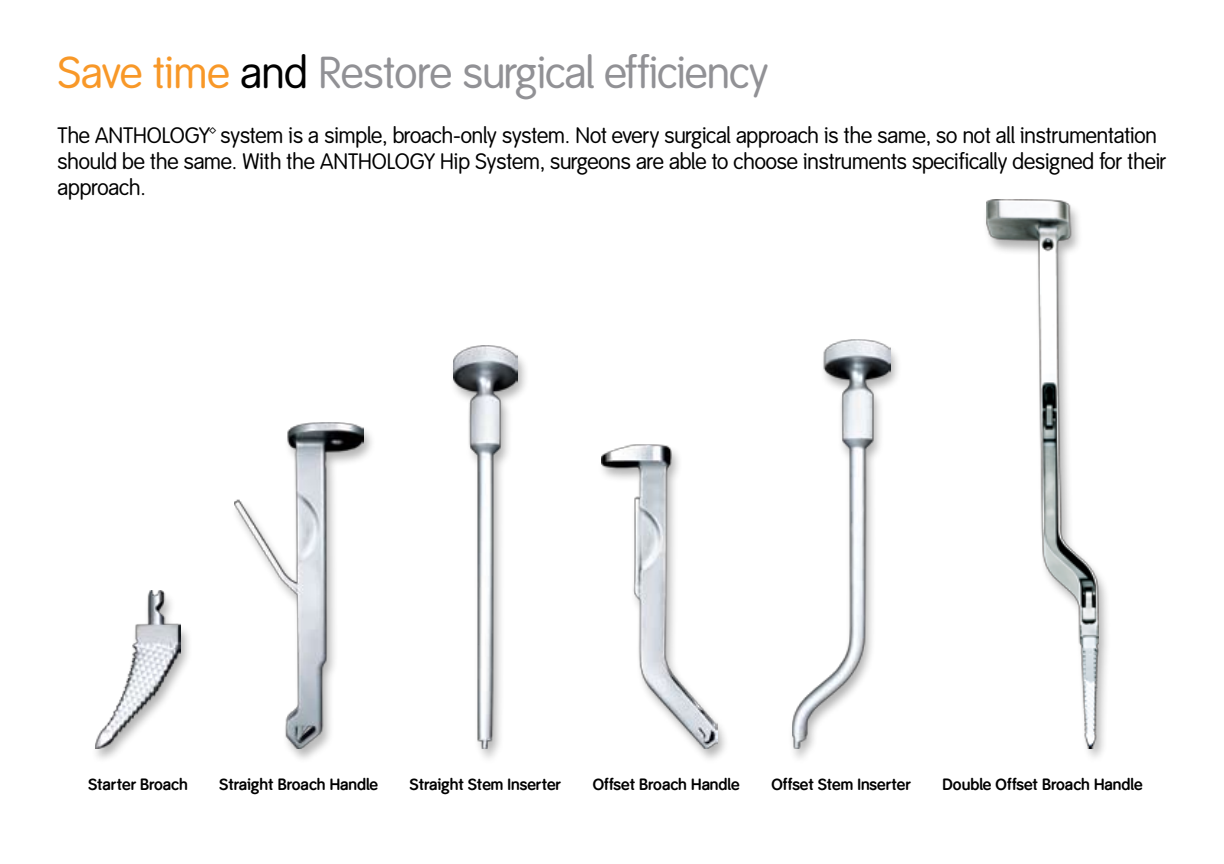
<style>
.page{position:relative;width:1224px;height:864px;background:#fff}
.page>*{position:absolute;margin:0;border:0;box-sizing:border-box;transform-origin:0 0}
.t1{font:44px "Smith&Nephew";letter-spacing:-.01em;color:#919195}
.t2{font:22px/26px "Smith&Nephew";letter-spacing:-.005em;color:#000}
.t3{font:700 16px "Smith&Nephew";color:#000}
.s1{color:#f89828}
.s2{color:#000}
</style>
<div class="page">
<div style="left:90px;top:590px;width:111px;height:183px;background:#000;opacity:.3"></div>
<img style="left:96px;top:591px;width:85px;height:158px">
<img style="left:234px;top:422px;width:130px;height:327px">
<img style="left:454px;top:345px;width:63px;height:404px">
<img style="left:602px;top:444px;width:116px;height:305px">
<img style="left:792px;top:339px;width:98px;height:410px">
<div style="left:982px;top:199px;width:138px;height:574px;background:#000;opacity:.3"></div>
<img style="left:986px;top:200px;width:113px;height:549px">
<h1 class="t1" style="left:58px;top:47px;width:712px"><span class="s1">Save time</span> <span class="s2">and</span> Restore surgical efficiency</h1>
<p class="t2" style="left:58px;top:123px;width:1110px">The ANTHOLOGY™ system is a simple, broach-only system. Not every surgical approach is the same, so not all instrumentation should be the same. With the ANTHOLOGY Hip System, surgeons are able to choose instruments specifically designed for their approach.</p>
<p class="t3" style="left:88px;top:775px;width:101px">Starter Broach</p>
<p class="t3" style="left:220px;top:775px;width:160px">Straight Broach Handle</p>
<p class="t3" style="left:410px;top:775px;width:152px">Straight Stem Inserter</p>
<p class="t3" style="left:593px;top:775px;width:148px">Offset Broach Handle</p>
<p class="t3" style="left:771px;top:775px;width:141px">Offset Stem Inserter</p>
<p class="t3" style="left:943px;top:775px;width:201px">Double Offset Broach Handle</p>
</div>
